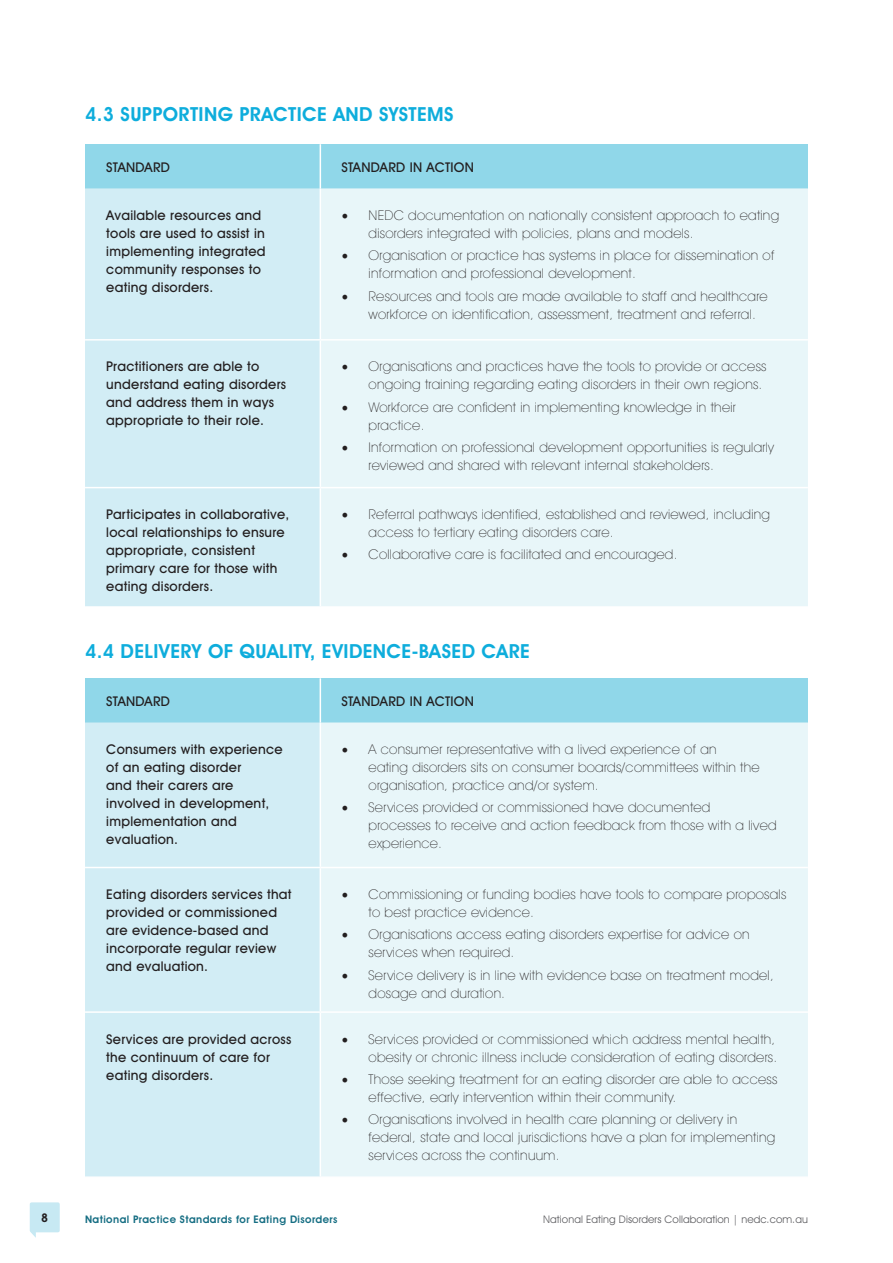
<style>
.page{position:relative;width:893px;height:1263px;background:#fff}
.page>*{position:absolute;margin:0;border:0;box-sizing:border-box;transform-origin:0 0}
.t1{font:600 19.5px "Avant Garde IT Cby BT";letter-spacing:.02em;color:#0eaddc}
.t2{font:200 13.5px/18px "Avant Garde IT Cby BT";letter-spacing:.02em;color:#231f20}
.t3{font:500 13.5px/18px "Avant Garde IT Cby BT";letter-spacing:.02em;color:#231f20}
.t4{font:600 12px "Avant Garde IT Cby BT";color:#231f20}
.t5{font:10.5px "Avant Garde IT Cby BT";letter-spacing:.01em;color:#636366}
.t6{font:600 10.5px "Avant Garde IT Cby BT";letter-spacing:.04em;color:#166e83}
.s1{font-family:"Minion Pro";font-weight:400;font-size:18px}
</style>
<div class="page">
<svg style="left:30px;top:1202px;width:30px;height:36px"></svg>
<div style="left:85px;top:144px;width:235px;height:44px;background:#90d7e9"></div>
<div style="left:320px;top:144px;width:488px;height:44px;background:#90d7e9"></div>
<div style="left:85px;top:188px;width:235px;height:418px;background:#d2edf5"></div>
<div style="left:321px;top:188px;width:487px;height:418px;background:#e8f6f9"></div>
<hr style="left:320px;top:144px;width:1px;height:44px;background:#fff">
<hr style="left:85px;top:339px;width:235px;height:2px;background:#fff">
<hr style="left:320px;top:339px;width:488px;height:2px;background:#fff">
<hr style="left:85px;top:487px;width:235px;height:1px;background:#fff">
<hr style="left:320px;top:487px;width:488px;height:1px;background:#fff">
<div style="left:85px;top:678px;width:235px;height:44px;background:#90d7e9"></div>
<div style="left:320px;top:678px;width:488px;height:44px;background:#90d7e9"></div>
<div style="left:85px;top:722px;width:235px;height:454px;background:#d2edf5"></div>
<div style="left:321px;top:722px;width:487px;height:454px;background:#e8f6f9"></div>
<hr style="left:320px;top:678px;width:1px;height:44px;background:#fff">
<hr style="left:85px;top:867px;width:235px;height:1px;background:#fff">
<hr style="left:320px;top:867px;width:488px;height:1px;background:#fff">
<hr style="left:85px;top:1011px;width:235px;height:2px;background:#fff">
<hr style="left:320px;top:1011px;width:488px;height:2px;background:#fff">
<h1 class="t1" style="left:85px;top:103px;width:370px">4.3 SUPPORTING PRACTICE AND SYSTEMS</h1>
<p class="t3" style="left:106px;top:158px;width:65px">STANDARD</p>
<p class="t3" style="left:342px;top:158px;width:134px">STANDARD IN ACTION</p>
<p class="t3" style="left:106px;top:206px;width:161px">Available resources and tools are used to assist in implementing integrated community responses to eating disorders.</p>
<p class="t2" style="left:369px;top:206px;width:412px;text-indent:-27px"><span class="s1">•</span> NEDC documentation on nationally consistent approach to eating disorders integrated with policies, plans and models.</p>
<p class="t2" style="left:369px;top:246px;width:407px;text-indent:-27px"><span class="s1">•</span> Organisation or practice has systems in place for dissemination of information and professional development.</p>
<p class="t2" style="left:369px;top:287px;width:401px;text-indent:-27px"><span class="s1">•</span> Resources and tools are made available to staff and healthcare workforce on identification, assessment, treatment and referral.</p>
<p class="t3" style="left:106px;top:357px;width:181px">Practitioners are able to understand eating disorders and address them in ways appropriate to their role.</p>
<p class="t2" style="left:369px;top:357px;width:399px;text-indent:-27px"><span class="s1">•</span> Organisations and practices have the tools to provide or access ongoing training regarding eating disorders in their own regions.</p>
<p class="t2" style="left:369px;top:398px;width:369px;text-indent:-27px"><span class="s1">•</span> Workforce are confident in implementing knowledge in their practice.</p>
<p class="t2" style="left:369px;top:438px;width:407px;text-indent:-27px"><span class="s1">•</span> Information on professional development opportunities is regularly reviewed and shared with relevant internal stakeholders.</p>
<p class="t3" style="left:106px;top:505px;width:185px">Participates in collaborative, local relationships to ensure appropriate, consistent primary care for those with eating disorders.</p>
<p class="t2" style="left:369px;top:505px;width:403px;text-indent:-27px"><span class="s1">•</span> Referral pathways identified, established and reviewed, including access to tertiary eating disorders care.</p>
<p class="t2" style="left:342px;top:545px;width:337px"><span class="s1">•</span> Collaborative care is facilitated and encouraged.</p>
<h1 class="t1" style="left:85px;top:639px;width:446px">4.4 DELIVERY OF QUALITY, EVIDENCE-BASED CARE</h1>
<p class="t3" style="left:106px;top:692px;width:65px">STANDARD</p>
<p class="t3" style="left:342px;top:692px;width:134px">STANDARD IN ACTION</p>
<p class="t3" style="left:106px;top:740px;width:178px">Consumers with experience of an eating disorder<br>and their carers are involved in development, implementation and evaluation.</p>
<p class="t2" style="left:369px;top:740px;width:393px;text-indent:-27px"><span class="s1">•</span> A consumer representative with a lived experience of an<br>eating disorders sits on consumer boards/committees within the organisation, practice and/or system.</p>
<p class="t2" style="left:369px;top:798px;width:409px;text-indent:-27px"><span class="s1">•</span> Services provided or commissioned have documented<br>processes to receive and action feedback from those with a lived experience.</p>
<p class="t3" style="left:106px;top:885px;width:187px">Eating disorders services that provided or commissioned are evidence-based and incorporate regular review and evaluation.</p>
<p class="t2" style="left:369px;top:885px;width:419px;text-indent:-27px"><span class="s1">•</span> Commissioning or funding bodies have tools to compare proposals to best practice evidence.</p>
<p class="t2" style="left:369px;top:925px;width:382px;text-indent:-27px"><span class="s1">•</span> Organisations access eating disorders expertise for advice on services when required.</p>
<p class="t2" style="left:369px;top:966px;width:407px;text-indent:-27px"><span class="s1">•</span> Service delivery is in line with evidence base on treatment model, dosage and duration.</p>
<p class="t3" style="left:106px;top:1030px;width:186px">Services are provided across the continuum of care for eating disorders.</p>
<p class="t2" style="left:342px;top:1030px;width:437px;text-align:right"><span class="s1">•</span> Services provided or commissioned which address mental health, obesity or chronic illness include consideration of eating disorders.</p>
<p class="t2" style="left:369px;top:1070px;width:410px;text-indent:-27px"><span class="s1">•</span> Those seeking treatment for an eating disorder are able to access effective, early intervention within their community.</p>
<p class="t2" style="left:369px;top:1110px;width:408px;text-indent:-27px"><span class="s1">•</span> Organisations involved in health care planning or delivery in federal, state and local jurisdictions have a plan for implementing services across the continuum.</p>
<p class="t4" style="left:41px;top:1210px;width:8px">8</p>
<p class="t6" style="left:85px;top:1213px;width:254px">National Practice Standards for Eating Disorders</p>
<p class="t5" style="left:543px;top:1213px;width:266px">National Eating Disorders Collaboration | nedc.com.au</p>
</div>
